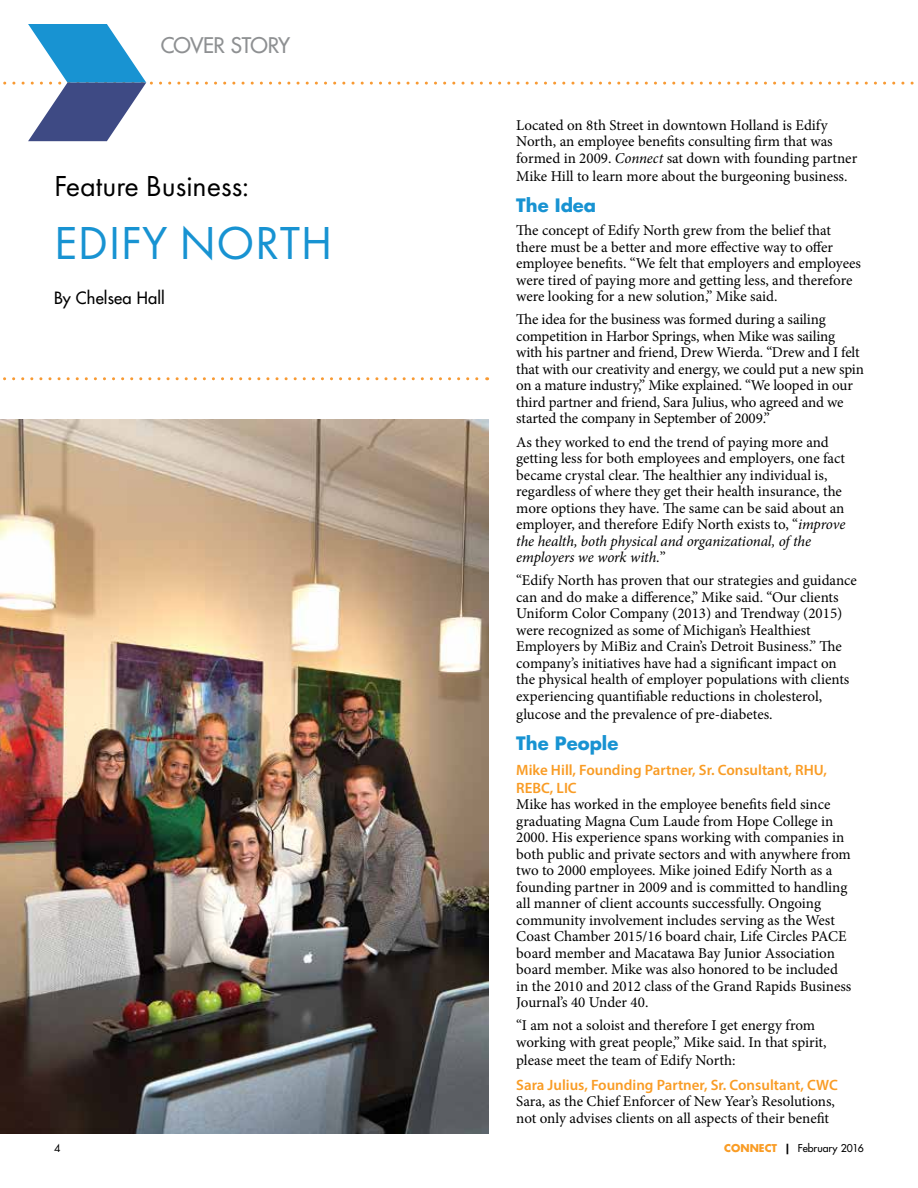
<style>
.page{position:relative;width:918px;height:1188px;background:#fff}
.page>*{position:absolute;margin:0;border:0;box-sizing:border-box;transform-origin:0 0}
.t1{font:48px "Futura PT";letter-spacing:.01em;color:#1893d2}
.t2{font:30px "Futura PT";color:#000}
.t3{font:21px "Futura";letter-spacing:-.035em;color:#8e9092}
.t4{font:700 18px "Futura";color:#1893d2}
.t5{font:16.5px "Futura";letter-spacing:.01em;color:#000}
.t6{font:15px/16.5px "Minion Pro";letter-spacing:-.005em;color:#000}
.t7{font:600 15px/18px "Myriad Pro";color:#f99c25}
.t8{font:10.5px "Futura";color:#000}
.t9{font:10.5px "Futura";color:#000}
.s1{font-style:italic}
.s2{font-weight:700;color:#f99c25}
.s3{font-weight:700}
</style>
<div class="page">
<svg style="left:3px;top:377px;width:485px;height:3px"></svg>
<img style="left:0;top:420px;width:488px;height:714px">
<svg style="left:3px;top:24px;width:911px;height:117px"></svg>
<h3 class="t3" style="left:161px;top:32px;width:131px">COVER STORY</h3>
<h2 class="t2" style="left:54px;top:168px;width:197px">Feature Business:</h2>
<h1 class="t1" style="left:54px;top:214px;width:280px">EDIFY NORTH</h1>
<p class="t5" style="left:54px;top:288px;width:112px">By Chelsea Hall</p>
<p class="t6" style="left:516px;top:117px;width:343px">Located on 8th Street in downtown Holland is Edify<br>North, an employee benefits consulting firm that was formed in 2009. <span class="s1">Connect</span> sat down with founding partner</p>
<p class="t6" style="left:516px;top:168px;width:333px">Mike Hill to learn more about the burgeoning business.</p>
<p class="t4" style="left:516px;top:193px;width:82px">The Idea</p>
<p class="t6" style="left:516px;top:222px;width:346px">The concept of Edify North grew from the belief that there must be a better and more effective way to offer employee benefits. “We felt that employers and employees were tired of paying more and getting less, and therefore were looking for a new solution,” Mike said.</p>
<p class="t6" style="left:516px;top:311px;width:349px">The idea for the business was formed during a sailing competition in Harbor Springs, when Mike was sailing with his partner and friend, Drew Wierda. “Drew and I felt that with our creativity and energy, we could put a new spin on a mature industry,” Mike explained. “We looped in our third partner and friend, Sara Julius, who agreed and we started the company in September of 2009.”</p>
<p class="t6" style="left:516px;top:434px;width:331px">As they worked to end the trend of paying more and getting less for both employees and employers, one fact became crystal clear. The healthier any individual is, regardless of where they get their health insurance, the more options they have. The same can be said about an employer, and therefore Edify North exists to, “<span class="s1">improve the health, both physical and organizational, of the employers we work with.</span>”</p>
<p class="t6" style="left:516px;top:572px;width:342px">“Edify North has proven that our strategies and guidance can and do make a difference,” Mike said. “Our clients Uniform Color Company (2013) and Trendway (2015) were recognized as some of Michigan’s Healthiest Employers by MiBiz and Crain’s Detroit Business.” The company’s initiatives have had a significant impact on the physical health of employer populations with clients experiencing quantifiable reductions in cholesterol,</p>
<p class="t6" style="left:516px;top:706px;width:258px">glucose and the prevalence of pre-diabetes.</p>
<p class="t4" style="left:516px;top:731px;width:104px">The People</p>
<p class="t7" style="left:516px;top:760px;width:312px">Mike Hill, Founding Partner, Sr. Consultant, RHU,<br>REBC, LIC</p>
<p class="t6" style="left:516px;top:796px;width:337px">Mike has worked in the employee benefits field since graduating Magna Cum Laude from Hope College in 2000. His experience spans working with companies in both public and private sectors and with anywhere from two to 2000 employees. Mike joined Edify North as a founding partner in 2009 and is committed to handling all manner of client accounts successfully. Ongoing community involvement includes serving as the West Coast Chamber 2015/16 board chair, Life Circles PACE board member and Macatawa Bay Junior Association board member. Mike was also honored to be included in the 2010 and 2012 class of the Grand Rapids Business Journal’s 40 Under 40.</p>
<p class="t6" style="left:516px;top:1017px;width:312px">“I am not a soloist and therefore I get energy from working with great people,” Mike said. In that spirit,</p>
<p class="t6" style="left:516px;top:1052px;width:221px">please meet the team of Edify North:</p>
<p class="t7" style="left:516px;top:1075px;width:323px">Sara Julius, Founding Partner, Sr. Consultant, CWC</p>
<p class="t6" style="left:516px;top:1093px;width:320px">Sara, as the Chief Enforcer of New Year’s Resolutions, not only advises clients on all aspects of their benefit</p>
<p class="t9" style="left:54px;top:1142px;width:8px">4</p>
<p class="t8" style="left:724px;top:1142px;width:141px"><span class="s2">CONNECT</span> <span class="s3">|</span> February 2016</p>
</div>
